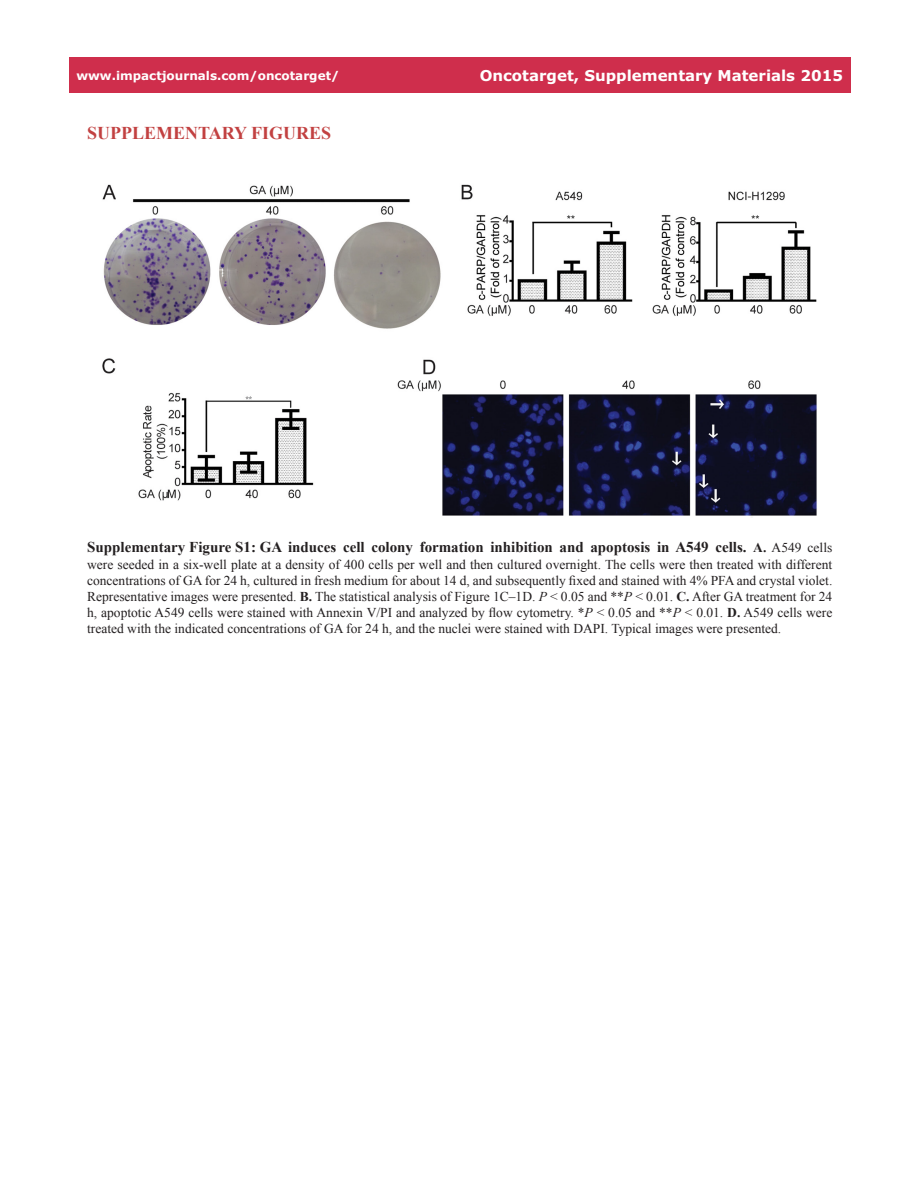
<style>
.page{position:relative;width:918px;height:1188px;background:#fff}
.page>*{position:absolute;margin:0;border:0;box-sizing:border-box;transform-origin:0 0}
.Heading{font:700 18px "Times New Roman";color:#c24141}
.t1{font:700 15px "Times New Roman";color:#231f20}
.t2{font:700 15px "Verdana";color:#fff}
.t3{font:13.5px/16.2px "Times New Roman";color:#231f20;text-align:justify}
.t4{font:700 12px "Verdana";color:#fff}
.s1{font-size:13.5px}
.s2{font-weight:400;font-size:13.5px}
.s3{font-weight:700}
.s4{font-style:italic}
</style>
<div class="page">
<div style="left:69px;top:57px;width:781px;height:36px;background:#cf2e4c"></div>
<img style="left:102px;top:184px;width:715px;height:332px">
<p class="t4" style="left:76px;top:68px;width:264px">www.impactjournals.com/oncotarget/</p>
<p class="t2" style="left:480px;top:66px;width:365px">Oncotarget, Supplementary Materials 2015</p>
<p class="Heading" style="left:87px;top:120px;width:245px">SUPPLEMENTARY FIGURES</p>
<p class="t1" style="left:87px;top:537px;width:747px">Supplementary Figure S1: GA induces cell colony formation inhibition and apoptosis in A549 cells. <span class="s1">A.</span> <span class="s2">A549 cells</span></p>
<p class="t3" style="left:87px;top:556px;width:747px">were seeded in a six-well plate at a density of 400 cells per well and then cultured overnight. The cells were then treated with different concentrations of GA for 24 h, cultured in fresh medium for about 14 d, and subsequently fixed and stained with 4% PFA and crystal violet.<br>Representative images were presented. <span class="s3">B.</span> The statistical analysis of Figure 1C–1D. <span class="s4">P</span> &lt; 0.05 and **<span class="s4">P</span> &lt; 0.01. <span class="s3">C.</span> After GA treatment for 24 h, apoptotic A549 cells were stained with Annexin V/PI and analyzed by flow cytometry. *<span class="s4">P</span> &lt; 0.05 and **<span class="s4">P</span> &lt; 0.01. <span class="s3">D.</span> A549 cells were treated with the indicated concentrations of GA for 24 h, and the nuclei were stained with DAPI. Typical images were presented.</p>
</div>
